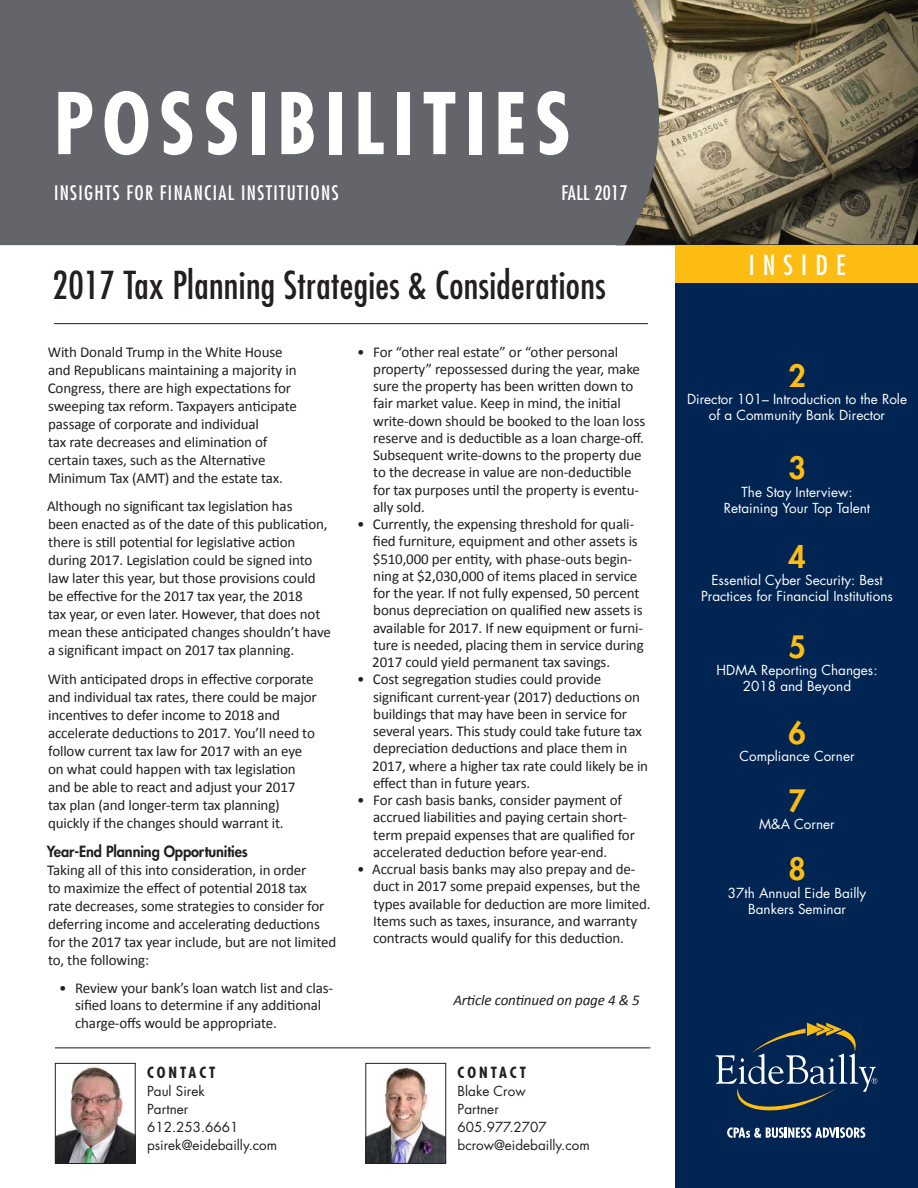
<style>
.page{position:relative;width:918px;height:1188px;background:#fff}
.page>*{position:absolute;margin:0;border:0;box-sizing:border-box;transform-origin:0 0}
.t1{font:700 condensed 82.5px "Futura";letter-spacing:.1em;color:#fff}
.t2{font:condensed 37.5px "Futura";letter-spacing:.01em;color:#231f20}
.t3{font:800 30px "Futura";color:#fdbc12}
.t4{font:condensed 27px "Futura";letter-spacing:.3em;color:#fff}
.t5{font:condensed 19.5px "Futura";letter-spacing:.07em;color:#fff}
.t6{font:condensed 19.5px "Futura";letter-spacing:.02em;color:#fff}
.Body_Style{font:15px/17.2px "Calibri";letter-spacing:-.01em;color:#231f20}
.Body_Style-2{font:800 15px "Futura";letter-spacing:-.01em;color:#231f20}
.Body_Style-3{font:italic 15px "Calibri";letter-spacing:-.01em;color:#231f20}
.t7{font:700 condensed 15px "Futura";letter-spacing:.2em;color:#231f20}
.t8{font:13.5px/16.2px "Futura";color:#fff;text-align:center}
.t9{font:13.5px "Futura";color:#231f20}
</style>
<div class="page">
<svg style="left:702px;top:0;width:216px;height:245px;background:#766c54"></svg>
<svg style="left:0;top:0;width:702px;height:245px;background:#67686a"></svg>
<div style="left:675px;top:245px;width:243px;height:943px;background:#002553"></div>
<svg style="left:716px;top:1023px;width:162px;height:115px"></svg>
<div style="left:675px;top:245px;width:243px;height:38px;background:#fdbc12"></div>
<hr style="left:54px;top:323px;width:594px;height:1px;background:#231f20">
<hr style="left:55px;top:1048px;width:595px;height:1px;background:#231f20">
<img style="left:57px;top:1067px;width:77px;height:95px">
<div style="left:55px;top:1063px;width:81px;height:101px;border:1px solid #231f20"></div>
<img style="left:367px;top:1067px;width:77px;height:95px">
<div style="left:365px;top:1063px;width:81px;height:101px;border:1px solid #231f20"></div>
<h1 class="t1" style="left:54px;top:72px;width:519px">POSSIBILITIES</h1>
<h3 class="t5" style="left:54px;top:182px;width:286px">INSIGHTS FOR FINANCIAL INSTITUTIONS</h3>
<p class="t6" style="left:562px;top:182px;width:68px">FALL 2017</p>
<p class="t2" style="left:53px;top:263px;width:555px">2017 Tax Planning Strategies &amp; Considerations</p>
<p class="Body_Style" style="left:373px;top:343px;width:274px;text-indent:-16px">• For “other real estate” or “other personal property” repossessed during the year, make sure the property has been written down to fair market value. Keep in mind, the initial write-down should be booked to the loan loss reserve and is deductible as a loan charge-off.<br>Subsequent write-downs to the property due to the decrease in value are non-deductible for tax purposes until the property is eventu&shy;ally sold.</p>
<p class="Body_Style" style="left:372px;top:516px;width:273px;text-indent:-15px">• Currently, the expensing threshold for quali&shy;fied furniture, equipment and other assets is $510,000 per entity, with phase-outs begin&shy;ning at $2,030,000 of items placed in service for the year. If not fully expensed, 50 percent bonus depreciation on qualified new assets is available for 2017. If new equipment or furni&shy;ture is needed, placing them in service during 2017 could yield permanent tax savings.</p>
<p class="Body_Style" style="left:372px;top:671px;width:277px;text-indent:-15px">• Cost segregation studies could provide significant current-year (2017) deductions on buildings that may have been in service for several years. This study could take future tax depreciation deductions and place them in 2017, where a higher tax rate could likely be in effect than in future years.</p>
<p class="Body_Style" style="left:373px;top:792px;width:263px;text-indent:-16px">• For cash basis banks, consider payment of accrued liabilities and paying certain short&shy;term prepaid expenses that are qualified for accelerated deduction before year-end.</p>
<p class="Body_Style" style="left:373px;top:861px;width:279px;text-indent:-16px">• Accrual basis banks may also prepay and de&shy;duct in 2017 some prepaid expenses, but the types available for deduction are more limited.<br>Items such as taxes, insurance, and warranty contracts would qualify for this deduction.</p>
<p class="Body_Style" style="left:48px;top:343px;width:251px;line-height:18px">With Donald Trump in the White House and Republicans maintaining a majority in Congress, there are high expectations for sweeping tax reform. Taxpayers anticipate passage of corporate and individual<br>tax rate decreases and elimination of certain taxes, such as the Alternative Minimum Tax (AMT) and the estate tax.</p>
<p class="Body_Style" style="left:47px;top:498px;width:285px;line-height:18px">Although no significant tax legislation has<br>been enacted as of the date of this publication, there is still potential for legislative action during 2017. Legislation could be signed into law later this year, but those provisions could be effective for the 2017 tax year, the 2018<br>tax year, or even later. However, that does not mean these anticipated changes shouldn’t have a significant impact on 2017 tax planning.</p>
<p class="Body_Style" style="left:48px;top:670px;width:271px;line-height:18px">With anticipated drops in effective corporate and individual tax rates, there could be major incentives to defer income to 2018 and accelerate deductions to 2017. You’ll need to follow current tax law for 2017 with an eye on what could happen with tax legislation and be able to react and adjust your 2017 tax plan (and longer-term tax planning) quickly if the changes should warrant it.</p>
<p class="Body_Style-2" style="left:47px;top:842px;width:203px">Year-End Planning Opportunities</p>
<p class="Body_Style" style="left:47px;top:861px;width:291px;line-height:18px">Taking all of this into consideration, in order<br>to maximize the effect of potential 2018 tax<br>rate decreases, some strategies to consider for deferring income and accelerating deductions for the 2017 tax year include, but are not limited to, the following:</p>
<p class="Body_Style" style="left:75px;top:980px;width:260px;text-indent:-16px">• Review your bank’s loan watch list and clas&shy;sified loans to determine if any additional charge-offs would be appropriate.</p>
<p class="Body_Style-3" style="left:453px;top:990px;width:188px">Article continued on page 4 &amp; 5</p>
<p class="t7" style="left:147px;top:1063px;width:70px">CONTACT</p>
<p class="t9" style="left:147px;top:1082px;width:59px">Paul Sirek</p>
<p class="t9" style="left:147px;top:1100px;width:43px">Partner</p>
<p class="t9" style="left:147px;top:1118px;width:93px">612.253.6661</p>
<p class="t9" style="left:147px;top:1136px;width:132px">psirek@eidebailly.com</p>
<p class="t7" style="left:458px;top:1063px;width:70px">CONTACT</p>
<p class="t9" style="left:458px;top:1082px;width:70px">Blake Crow</p>
<p class="t9" style="left:458px;top:1100px;width:43px">Partner</p>
<p class="t9" style="left:458px;top:1118px;width:91px">605.977.2707</p>
<p class="t9" style="left:458px;top:1136px;width:134px">bcrow@eidebailly.com</p>
<p class="t4" style="left:749px;top:248px;width:98px">INSIDE</p>
<p class="t3" style="left:788px;top:357px;width:19px">2</p>
<p class="t8" style="left:687px;top:391px;width:221px">Director 101– Introduction to the Role of a Community Bank Director</p>
<p class="t3" style="left:788px;top:449px;width:19px">3</p>
<p class="t8" style="left:724px;top:484px;width:148px">The Stay Interview:<br>Retaining Your Top Talent</p>
<p class="t3" style="left:788px;top:538px;width:19px">4</p>
<p class="t8" style="left:701px;top:572px;width:193px">Essential Cyber Security: Best<br>Practices for Financial Institutions</p>
<p class="t3" style="left:788px;top:628px;width:19px">5</p>
<p class="t8" style="left:717px;top:662px;width:162px">HDMA Reporting Changes:<br>2018 and Beyond</p>
<p class="t3" style="left:788px;top:714px;width:19px">6</p>
<p class="t8" style="left:739px;top:748px;width:117px">Compliance Corner</p>
<p class="t3" style="left:788px;top:782px;width:19px">7</p>
<p class="t8" style="left:759px;top:816px;width:77px">M&amp;A Corner</p>
<p class="t3" style="left:788px;top:850px;width:19px">8</p>
<p class="t8" style="left:728px;top:885px;width:140px">37th Annual Eide Bailly<br>Bankers Seminar</p>
</div>
